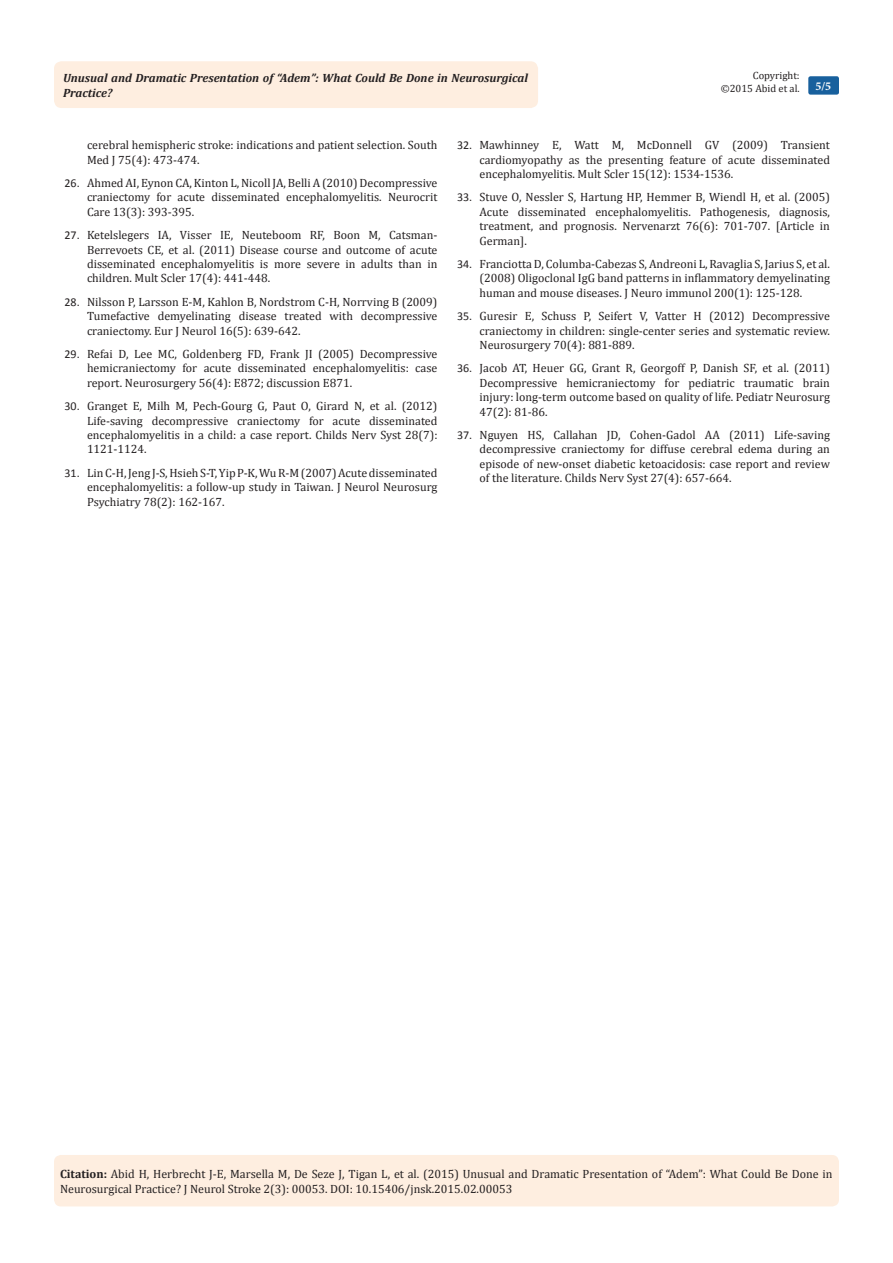
<style>
.page{position:relative;width:893px;height:1263px;background:#fff}
.page>*{position:absolute;margin:0;border:0;box-sizing:border-box;transform-origin:0 0}
.Citation{font:12px/14.4px "Cambria";color:#231f20;text-align:justify}
.t1{font:italic 700 12px/14.4px "Cambria";color:#231f20}
.t2{font:700 12px "Minion Pro";color:#fff}
.t3{font:10.5px "Cambria";color:#231f20}
.s1{font-family:"Calibri"}
.s2{font-weight:700}
</style>
<div class="page">
<div style="left:54px;top:61px;width:484px;height:47px;background:#feeee0;border-radius:8px"></div>
<div style="left:808px;top:76px;width:31px;height:19px;background:#18609d;border-radius:2px"></div>
<div style="left:54px;top:1155px;width:785px;height:51px;background:#feeee0;border-radius:7px"></div>
<p class="t1" style="left:63px;top:70px;width:466px">Unusual and Dramatic Presentation of “Adem”: What Could Be Done in Neurosurgical<br>Practice?</p>
<p class="t3" style="left:753px;top:69px;width:48px">Copyright:</p>
<p class="t3" style="left:721px;top:82px;width:80px">©2015 Abid et al.</p>
<p class="t2" style="left:815px;top:78px;width:17px">5/5</p>
<p class="Citation" style="left:87px;top:138px;width:352px">cerebral hemispheric stroke: indications and patient selection. South<br>Med J 75(4): 473-474.</p>
<p class="Citation" style="left:87px;top:176px;width:352px;text-indent:-22px"><span class="s1">26.</span> Ahmed AI, Eynon CA, Kinton L, Nicoll JA, Belli A (2010) Decompressive craniectomy for acute disseminated encephalomyelitis. Neurocrit Care 13(3): 393-395.</p>
<p class="Citation" style="left:87px;top:228px;width:352px;text-indent:-22px"><span class="s1">27.</span> Ketelslegers IA, Visser IE, Neuteboom RF, Boon M, Catsman-Berrevoets CE, et al. (2011) Disease course and outcome of acute disseminated encephalomyelitis is more severe in adults than in children. Mult Scler 17(4): 441-448.</p>
<p class="Citation" style="left:87px;top:294px;width:352px;text-indent:-22px"><span class="s1">28.</span> Nilsson P, Larsson E-M, Kahlon B, Nordstrom C-H, Norrving B (2009)<br>Tumefactive demyelinating disease treated with decompressive craniectomy. Eur J Neurol 16(5): 639-642.</p>
<p class="Citation" style="left:87px;top:347px;width:352px;text-indent:-22px"><span class="s1">29.</span> Refai D, Lee MC, Goldenberg FD, Frank JI (2005) Decompressive hemicraniectomy for acute disseminated encephalomyelitis: case report. Neurosurgery 56(4): E872; discussion E871.</p>
<p class="Citation" style="left:87px;top:399px;width:352px;text-indent:-22px"><span class="s1">30.</span> Granget E, Milh M, Pech-Gourg G, Paut O, Girard N, et al. (2012)<br>Life-saving decompressive craniectomy for acute disseminated encephalomyelitis in a child: a case report. Childs Nerv Syst 28(7):<br>1121-1124.</p>
<p class="Citation" style="left:87px;top:465px;width:352px;text-indent:-22px"><span class="s1">31.</span> Lin C-H, Jeng J-S, Hsieh S-T, Yip P-K, Wu R-M (2007) Acute disseminated encephalomyelitis: a follow-up study in Taiwan. J Neurol Neurosurg Psychiatry 78(2): 162-167.</p>
<p class="Citation" style="left:479px;top:138px;width:352px;text-indent:-22px"><span class="s1">32.</span> Mawhinney E, Watt M, McDonnell GV (2009) Transient cardiomyopathy as the presenting feature of acute disseminated encephalomyelitis. Mult Scler 15(12): 1534-1536.</p>
<p class="Citation" style="left:479px;top:190px;width:352px;text-indent:-22px"><span class="s1">33.</span> Stuve O, Nessler S, Hartung HP, Hemmer B, Wiendl H, et al. (2005)<br>Acute disseminated encephalomyelitis. Pathogenesis, diagnosis, treatment, and prognosis. Nervenarzt 76(6): 701-707. [Article in German].</p>
<p class="Citation" style="left:479px;top:257px;width:352px;text-indent:-22px"><span class="s1">34.</span> Franciotta D, Columba-Cabezas S, Andreoni L, Ravaglia S, Jarius S, et al. (2008) Oligoclonal IgG band patterns in inflammatory demyelinating human and mouse diseases. J Neuro immunol 200(1): 125-128.</p>
<p class="Citation" style="left:479px;top:309px;width:352px;text-indent:-22px"><span class="s1">35.</span> Guresir E, Schuss P, Seifert V, Vatter H (2012) Decompressive craniectomy in children: single-center series and systematic review.<br>Neurosurgery 70(4): 881-889.</p>
<p class="Citation" style="left:479px;top:361px;width:352px;text-indent:-22px"><span class="s1">36.</span> Jacob AT, Heuer GG, Grant R, Georgoff P, Danish SF, et al. (2011)<br>Decompressive hemicraniectomy for pediatric traumatic brain injury: long-term outcome based on quality of life. Pediatr Neurosurg 47(2): 81-86.</p>
<p class="Citation" style="left:479px;top:428px;width:352px;text-indent:-22px"><span class="s1">37.</span> Nguyen HS, Callahan JD, Cohen-Gadol AA (2011) Life-saving decompressive craniectomy for diffuse cerebral edema during an episode of new-onset diabetic ketoacidosis: case report and review of the literature. Childs Nerv Syst 27(4): 657-664.</p>
<p class="Citation" style="left:60px;top:1167px;width:774px"><span class="s2">Citation:</span> Abid H, Herbrecht J-E, Marsella M, De Seze J, Tigan L, et al. (2015) Unusual and Dramatic Presentation of “Adem”: What Could Be Done in<br>Neurosurgical Practice? J Neurol Stroke 2(3): 00053. DOI: 10.15406/jnsk.2015.02.00053</p>
</div>
